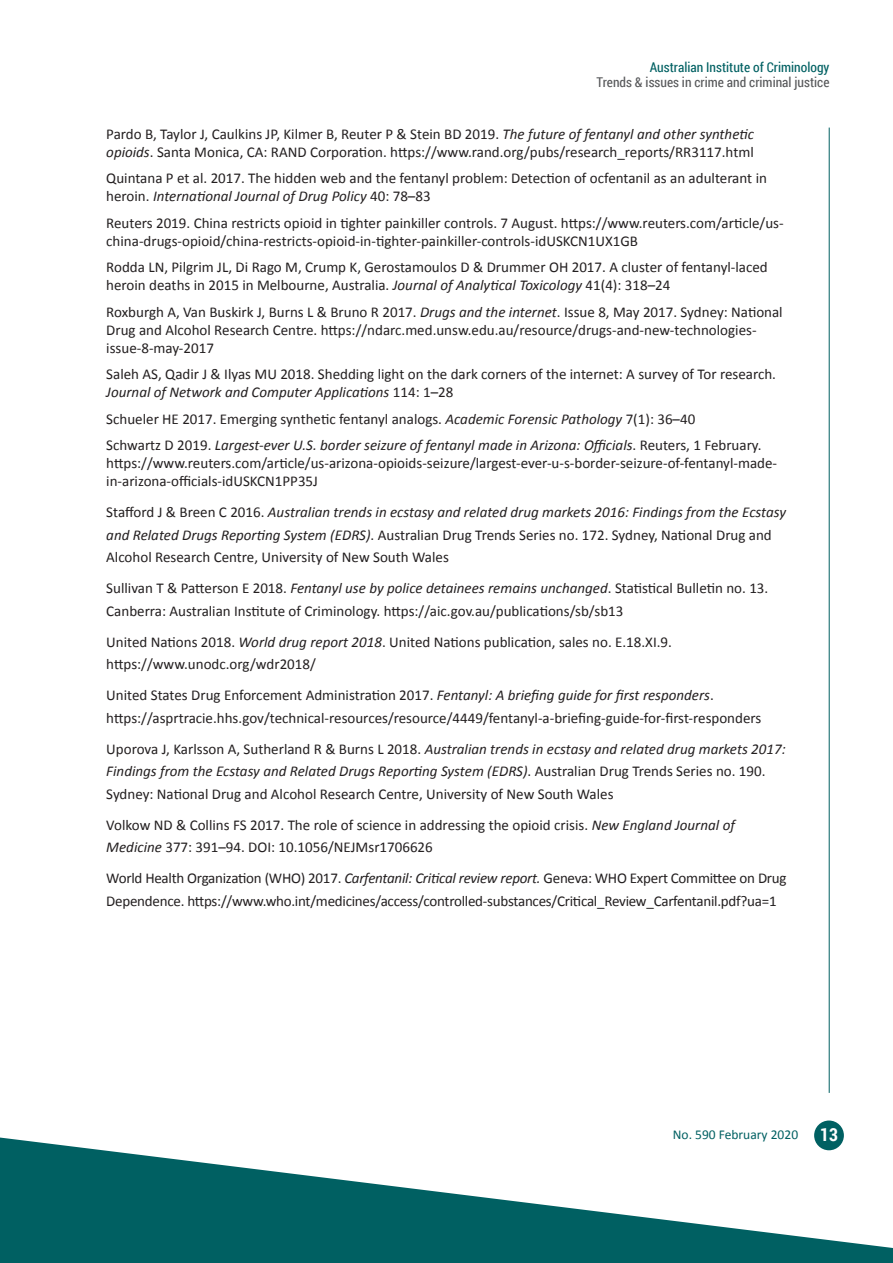
<style>
.page{position:relative;width:893px;height:1263px;background:#fff}
.page>*{position:absolute;margin:0;border:0;box-sizing:border-box;transform-origin:0 0}
.references{font:15px/18px "Calibri";color:#231f20}
.body{font:15px/22.5px "Calibri";color:#231f20}
.t1{font:13.5px "Roboto Condensed";color:#57585a}
.t2{font:13.5px "Roboto Condensed";color:#006062}
.t3{font:13.5px "Calibri";color:#006062}
.s1{font-style:italic}
.s2{font-family:"Roboto Condensed";font-weight:700;font-size:18px;color:#fff}
</style>
<div class="page">
<hr style="left:829px;top:128px;width:1px;height:965px;background:#006062">
<div style="left:814px;top:1120px;width:30px;height:30px;background:#006062;border-radius:50%"></div>
<svg style="left:0;top:1137px;width:893px;height:126px;fill:#006062"></svg>
<p class="t2" style="left:650px;top:58px;width:181px">Australian Institute of Criminology</p>
<p class="t1" style="left:597px;top:73px;width:234px">Trends &amp; issues in crime and criminal justice</p>
<p class="references" style="left:106px;top:125px;width:649px">Pardo B, Taylor J, Caulkins JP, Kilmer B, Reuter P &amp; Stein BD 2019. <span class="s1">The future of fentanyl and other synthetic opioids</span>. Santa Monica, CA: RAND Corporation. https://www.rand.org/pubs/research_reports/RR3117.html</p>
<p class="references" style="left:106px;top:169px;width:662px">Quintana P et al. 2017. The hidden web and the fentanyl problem: Detection of ocfentanil as an adulterant in heroin. <span class="s1">International Journal of Drug Policy</span> 40: 78–83</p>
<p class="references" style="left:106px;top:214px;width:679px">Reuters 2019. China restricts opioid in tighter painkiller controls. 7 August. https://www.reuters.com/article/us&shy;china-drugs-opioid/china-restricts-opioid-in-tighter-painkiller-controls-idUSKCN1UX1GB</p>
<p class="references" style="left:106px;top:258px;width:663px">Rodda LN, Pilgrim JL, Di Rago M, Crump K, Gerostamoulos D &amp; Drummer OH 2017. A cluster of fentanyl-laced heroin deaths in 2015 in Melbourne, Australia. <span class="s1">Journal of Analytical Toxicology</span> 41(4): 318–24</p>
<p class="references" style="left:106px;top:303px;width:678px">Roxburgh A, Van Buskirk J, Burns L &amp; Bruno R 2017. <span class="s1">Drugs and the internet</span>. Issue 8, May 2017. Sydney: National<br>Drug and Alcohol Research Centre. https://ndarc.med.unsw.edu.au/resource/drugs-and-new-technologies&shy;issue-8-may-2017</p>
<p class="references" style="left:106px;top:365px;width:671px">Saleh AS, Qadir J &amp; Ilyas MU 2018. Shedding light on the dark corners of the internet: A survey of Tor research.<br><span class="s1">Journal of Network and Computer Applications</span> 114: 1–28</p>
<p class="references" style="left:106px;top:410px;width:590px">Schueler HE 2017. Emerging synthetic fentanyl analogs. <span class="s1">Academic Forensic Pathology</span> 7(1): 36–40</p>
<p class="references" style="left:106px;top:436px;width:672px">Schwartz D 2019. <span class="s1">Largest-ever U.S. border seizure of fentanyl made in Arizona: Officials</span>. Reuters, 1 February. https://www.reuters.com/article/us-arizona-opioids-seizure/largest-ever-u-s-border-seizure-of-fentanyl-made&shy;in-arizona-officials-idUSKCN1PP35J</p>
<p class="body" style="left:106px;top:501px;width:681px">Stafford J &amp; Breen C 2016. <span class="s1">Australian trends in ecstasy and related drug markets 2016: Findings from the Ecstasy and Related Drugs Reporting System (EDRS)</span>. Australian Drug Trends Series no. 172. Sydney, National Drug and<br>Alcohol Research Centre, University of New South Wales</p>
<p class="body" style="left:106px;top:577px;width:663px">Sullivan T &amp; Patterson E 2018. <span class="s1">Fentanyl use by police detainees remains unchanged</span>. Statistical Bulletin no. 13.<br>Canberra: Australian Institute of Criminology. https://aic.gov.au/publications/sb/sb13</p>
<p class="body" style="left:106px;top:631px;width:567px">United Nations 2018. <span class="s1">World drug report 2018</span>. United Nations publication, sales no. E.18.XI.9. https://www.unodc.org/wdr2018/</p>
<p class="body" style="left:106px;top:684px;width:657px">United States Drug Enforcement Administration 2017. <span class="s1">Fentanyl: A briefing guide for first responders</span>. https://asprtracie.hhs.gov/technical-resources/resource/4449/fentanyl-a-briefing-guide-for-first-responders</p>
<p class="body" style="left:106px;top:738px;width:681px">Uporova J, Karlsson A, Sutherland R &amp; Burns L 2018. <span class="s1">Australian trends in ecstasy and related drug markets 2017:<br>Findings from the Ecstasy and Related Drugs Reporting System (EDRS)</span>. Australian Drug Trends Series no. 190.<br>Sydney: National Drug and Alcohol Research Centre, University of New South Wales</p>
<p class="body" style="left:106px;top:814px;width:630px">Volkow ND &amp; Collins FS 2017. The role of science in addressing the opioid crisis. <span class="s1">New England Journal of<br>Medicine</span> 377: 391–94. DOI: 10.1056/NEJMsr1706626</p>
<p class="body" style="left:106px;top:867px;width:682px">World Health Organization (WHO) 2017. <span class="s1">Carfentanil: Critical review report.</span> Geneva: WHO Expert Committee on Drug<br>Dependence. https://www.who.int/medicines/access/controlled-substances/Critical_Review_Carfentanil.pdf?ua=1</p>
<p class="t3" style="left:673px;top:1126px;width:167px">No. 590 February 2020 <span class="s2">13</span></p>
</div>
